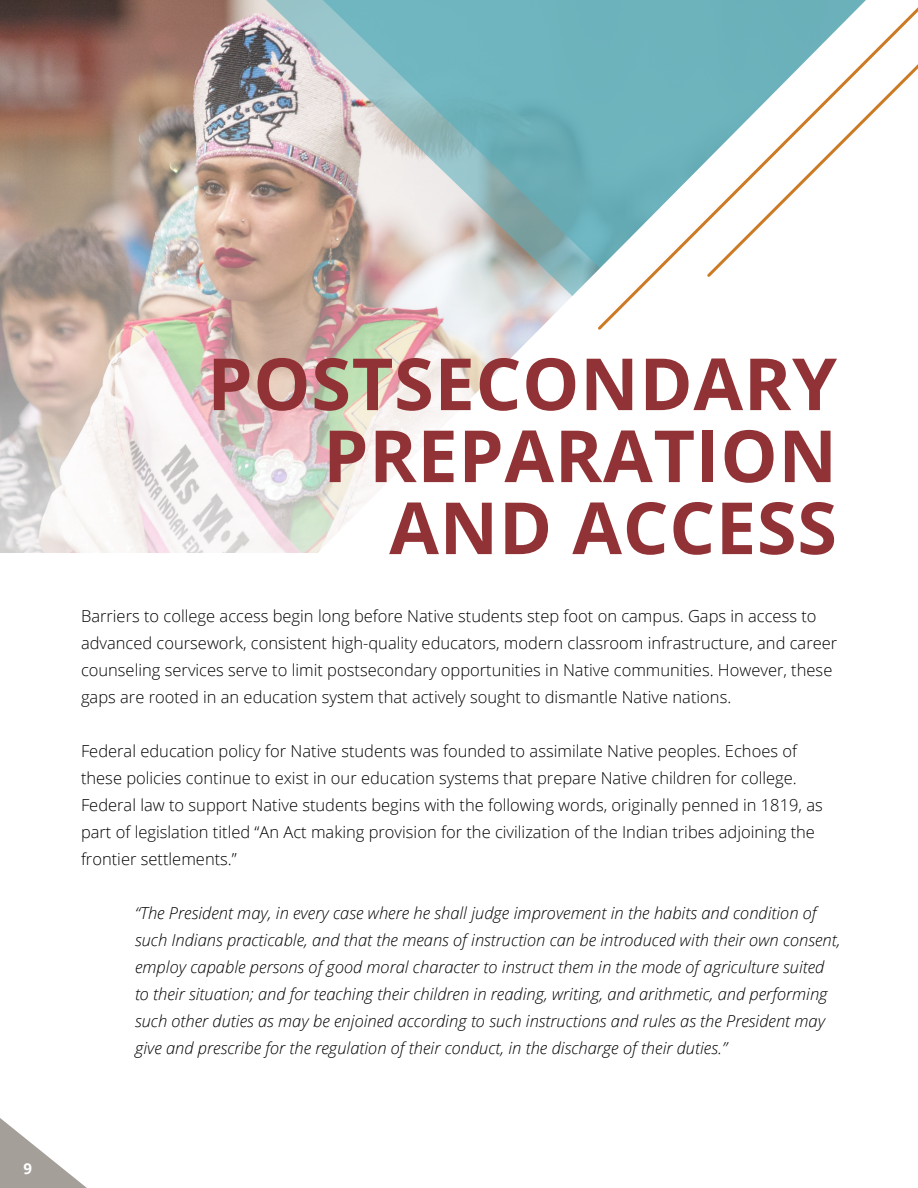
<style>
.page{position:relative;width:918px;height:1188px;background:#fff}
.page>*{position:absolute;margin:0;border:0;box-sizing:border-box;transform-origin:0 0}
.t1{font:700 72px/72px "Open Sans";letter-spacing:.01em;color:#913336;text-align:right}
.t2{font:300 16.5px/27px "Open Sans";color:#000}
.t3{font:italic 300 16.5px/27px "Open Sans";color:#000}
.t4{font:700 15px "Open Sans";color:#fff}
</style>
<div class="page">
<svg style="left:0;top:1118px;width:87px;height:70px"></svg>
<img style="left:0;top:0;width:316px;height:553px">
<img style="left:252px;top:0;width:57px;height:329px">
<svg style="left:316px;top:0;width:279px;height:553px"></svg>
<svg style="left:595px;top:0;width:323px;height:330px"></svg>
<p class="t4" style="left:23px;top:1158px;width:10px">9</p>
<h1 class="t1" style="left:207px;top:346px;width:631px">POSTSECONDARY<br>PREPARATION<br>AND ACCESS</h1>
<p class="t2" style="left:81px;top:602px;width:758px">Barriers to college access begin long before Native students step foot on campus. Gaps in access to advanced coursework, consistent high-quality educators, modern classroom infrastructure, and career counseling services serve to limit postsecondary opportunities in Native communities. However, these gaps are rooted in an education system that actively sought to dismantle Native nations.</p>
<p class="t2" style="left:81px;top:737px;width:743px">Federal education policy for Native students was founded to assimilate Native peoples. Echoes of these policies continue to exist in our education systems that prepare Native children for college.<br>Federal law to support Native students begins with the following words, originally penned in 1819, as part of legislation titled “An Act making provision for the civilization of the Indian tribes adjoining the frontier settlements.”</p>
<p class="t3" style="left:135px;top:899px;width:707px">“The President may, in every case where he shall judge improvement in the habits and condition of such Indians practicable, and that the means of instruction can be introduced with their own consent, employ capable persons of good moral character to instruct them in the mode of agriculture suited to their situation; and for teaching their children in reading, writing, and arithmetic, and performing such other duties as may be enjoined according to such instructions and rules as the President may give and prescribe for the regulation of their conduct, in the discharge of their duties.”</p>
</div>
